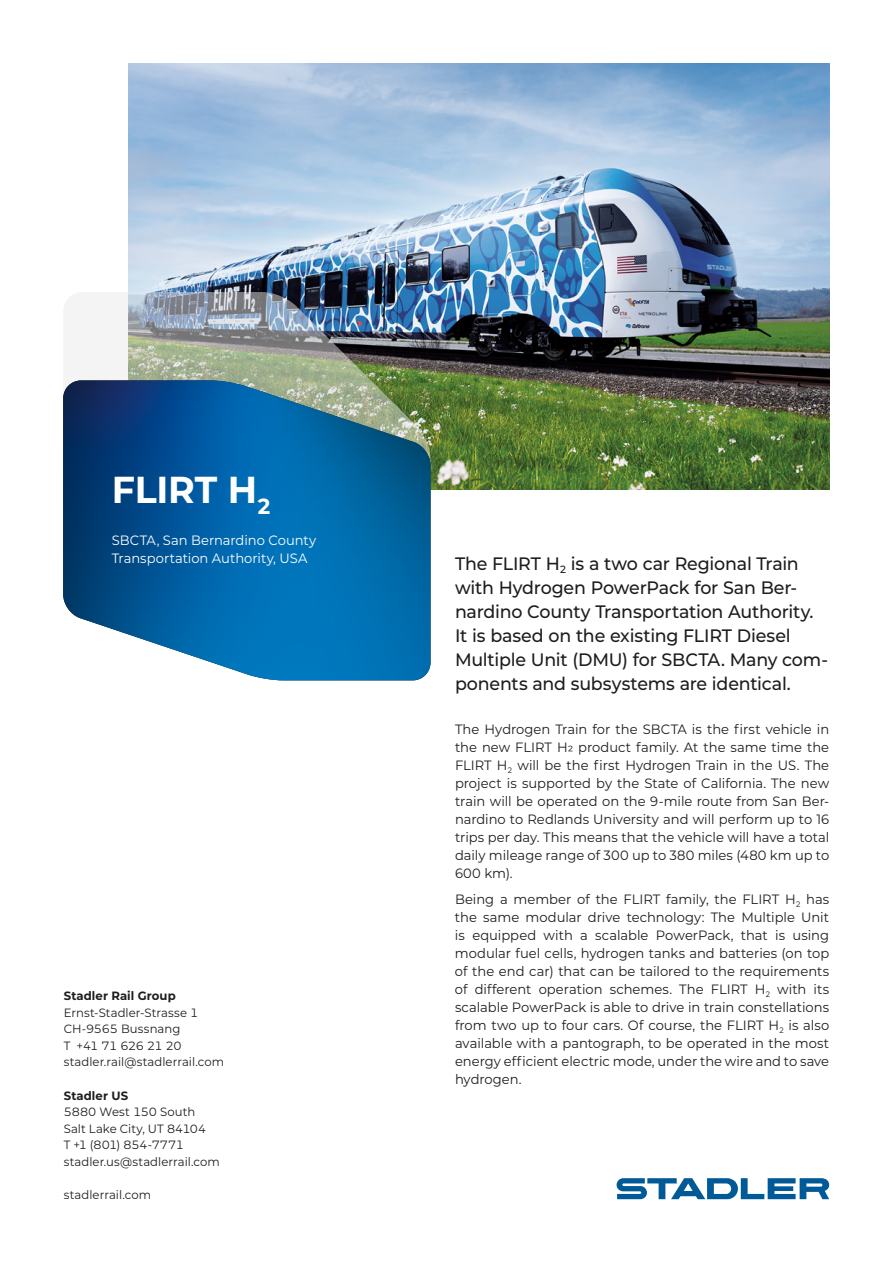
<style>
.page{position:relative;width:893px;height:1263px;background:#fff}
.page>*{position:absolute;margin:0;border:0;box-sizing:border-box;transform-origin:0 0}
.t1{font:700 37.5px "Montserrat";letter-spacing:-.005em;color:#fff}
.t2{font:500 18px/24px "Montserrat";letter-spacing:-.01em;color:#1d1d1b}
.t3{font:13.5px/18px "Montserrat";color:#1d1d1b;text-align:justify}
.t4{font:13.5px/18px "Montserrat";color:#fff}
.t5{font:12px/16.5px "Montserrat";letter-spacing:.005em;color:#1d1d1b}
.t6{font:700 12px "Montserrat";letter-spacing:.01em;color:#1d1d1b}
</style>
<div class="page">
<img style="left:129px;top:64px;width:700px;height:425px">
<img style="left:64px;top:292px;width:367px;height:88px">
<img style="left:63px;top:380px;width:368px;height:300px">
<svg style="left:617px;top:1178px;width:212px;height:21px"></svg>
<h1 class="t1" style="left:112px;top:462px;width:160px">FLIRT H<sub>2</sub></h1>
<p class="t4" style="left:112px;top:530px;width:206px">SBCTA, San Bernardino County<br>Transportation Authority, USA</p>
<p class="t6" style="left:64px;top:987px;width:113px">Stadler Rail Group</p>
<p class="t5" style="left:64px;top:1004px;width:162px">Ernst-Stadler-Strasse 1<br>CH-9565 Bussnang<br>T +41 71 626 21 20 stadler.rail@stadlerrail.com</p>
<p class="t6" style="left:64px;top:1087px;width:66px">Stadler US</p>
<p class="t5" style="left:64px;top:1103px;width:158px">5880 West 150 South<br>Salt Lake City, UT 84104<br>T +1 (801) 854-7771 stadler.us@stadlerrail.com</p>
<p class="t5" style="left:64px;top:1186px;width:89px">stadlerrail.com</p>
<p class="t2" style="left:455px;top:551px;width:374px">The FLIRT H<sub>2</sub> is a two car Regional Train with Hydrogen PowerPack for San Ber&shy;nardino County Transportation Authority.<br>It is based on the existing FLIRT Diesel Multiple Unit (DMU) for SBCTA. Many com&shy;ponents and subsystems are identical.</p>
<p class="t3" style="left:455px;top:719px;width:376px">The Hydrogen Train for the SBCTA is the first vehicle in the new FLIRT H2 product family. At the same time the FLIRT H<sub>2</sub> will be the first Hydrogen Train in the US. The project is supported by the State of California. The new train will be operated on the 9-mile route from San Ber&shy;nardino to Redlands University and will perform up to 16 trips per day. This means that the vehicle will have a total daily mileage range of 300 up to 380 miles (480 km up to 600 km).</p>
<p class="t3" style="left:455px;top:890px;width:376px">Being a member of the FLIRT family, the FLIRT H<sub>2</sub> has the same modular drive technology: The Multiple Unit is equipped with a scalable PowerPack, that is using modular fuel cells, hydrogen tanks and batteries (on top of the end car) that can be tailored to the requirements of different operation schemes. The FLIRT H<sub>2</sub> with its scalable PowerPack is able to drive in train constellations from two up to four cars. Of course, the FLIRT H<sub>2</sub> is also available with a pantograph, to be operated in the most energy efficient electric mode, under the wire and to save hydrogen.</p>
</div>
